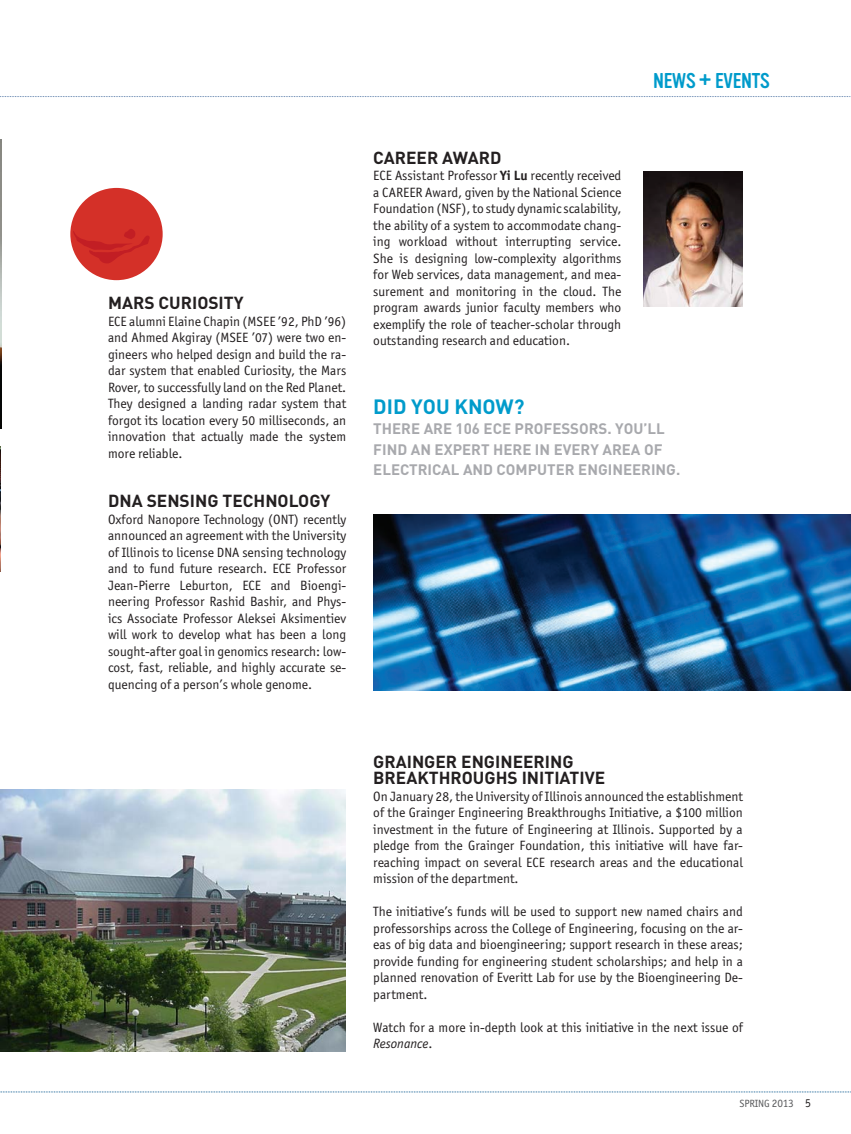
<style>
.page{position:relative;width:851px;height:1134px;background:#fff}
.page>*{position:absolute;margin:0;border:0;box-sizing:border-box;transform-origin:0 0}
.t1{font:21px "Vinyl OT";letter-spacing:-.01em;color:#009bcb}
.t2{font:700 20.4px "DIN";color:#009bcb}
.t3{font:700 17.25px/16.5px "DIN";color:#231f20}
.t4{font:700 15px/20.5px "DIN";color:#a8a9ad}
.t5{font:13.5px/16.5px "Officina Sans ITC Std";color:#231f20;text-align:justify}
.t6{font:10.5px "Officina Sans ITC Std";letter-spacing:-.005em;color:#57585a}
.s1{font-weight:700}
.s2{font-style:italic}
.s3{font-size:11.25px}
.s4{font-size:12px;color:#231f20}
</style>
<div class="page">
<svg style="left:0;top:1092px;width:851px;height:1px"></svg>
<svg style="left:0;top:96px;width:851px;height:1px"></svg>
<img style="left:0;top:140px;width:2px;height:288px">
<img style="left:0;top:446px;width:1px;height:126px">
<img style="left:373px;top:514px;width:477px;height:176px">
<img style="left:0;top:790px;width:345px;height:262px">
<div style="left:70px;top:188px;width:93px;height:92px;background:#d43028;border-radius:50%"></div>
<svg style="left:73px;top:229px;width:77px;height:35px"></svg>
<img style="left:643px;top:172px;width:99px;height:134px">
<p class="t3" style="left:108px;top:294px;width:137px">MARS CURIOSITY</p>
<p class="t5" style="left:108px;top:313px;width:240px">ECE alumni Elaine Chapin (MSEE ’92, PhD ’96) and Ahmed Akgiray (MSEE ’07) were two en&shy;gineers who helped design and build the ra&shy;dar system that enabled Curiosity, the Mars Rover, to successfully land on the Red Planet.<br>They designed a landing radar system that forgot its location every 50 milliseconds, an innovation that actually made the system more reliable.</p>
<p class="t3" style="left:108px;top:492px;width:224px">DNA SENSING TECHNOLOGY</p>
<p class="t5" style="left:108px;top:511px;width:240px">Oxford Nanopore Technology (ONT) recently announced an agreement with the University of Illinois to license DNA sensing technology and to fund future research. ECE Professor Jean-Pierre Leburton, ECE and Bioengi&shy;neering Professor Rashid Bashir, and Phys&shy;ics Associate Professor Aleksei Aksimentiev will work to develop what has been a long sought-after goal in genomics research: low&shy;cost, fast, reliable, and highly accurate se&shy;quencing of a person’s whole genome.</p>
<p class="t3" style="left:373px;top:148px;width:130px">CAREER AWARD</p>
<p class="t5" style="left:373px;top:167px;width:249px">ECE Assistant Professor <span class="s1">Yi Lu</span> recently received a CAREER Award, given by the National Science Foundation (NSF), to study dynamic scalability, the ability of a system to accommodate chang&shy;ing workload without interrupting service.<br>She is designing low-complexity algorithms for Web services, data management, and mea&shy;surement and monitoring in the cloud. The program awards junior faculty members who exemplify the role of teacher-scholar through outstanding research and education.</p>
<p class="t1" style="left:653px;top:69px;width:118px">NEWS + EVENTS</p>
<p class="t2" style="left:373px;top:393px;width:153px">DID YOU KNOW?</p>
<p class="t4" style="left:373px;top:418px;width:308px">THERE ARE 106 ECE PROFESSORS. YOU’LL<br>FIND AN EXPERT HERE IN EVERY AREA OF<br>ELECTRICAL AND COMPUTER ENGINEERING.</p>
<p class="t3" style="left:373px;top:753px;width:233px">GRAINGER ENGINEERING<br>BREAKTHROUGHS INITIATIVE</p>
<p class="t5" style="left:373px;top:788px;width:371px">On January 28, the University of Illinois announced the establishment of the Grainger Engineering Breakthroughs Initiative, a $100 million investment in the future of Engineering at Illinois. Supported by a pledge from the Grainger Foundation, this initiative will have far&shy;reaching impact on several ECE research areas and the educational mission of the department.</p>
<p class="t5" style="left:373px;top:903px;width:371px">The initiative’s funds will be used to support new named chairs and professorships across the College of Engineering, focusing on the ar&shy;eas of big data and bioengineering; support research in these areas; provide funding for engineering student scholarships; and help in a planned renovation of Everitt Lab for use by the Bioengineering De&shy;partment.</p>
<p class="t5" style="left:373px;top:1019px;width:371px">Watch for a more in-depth look at this initiative in the next issue of<br><span class="s2">Resonance</span>.</p>
<p class="t6" style="left:739px;top:1098px;width:73px">SPRING <span class="s3">2013</span> <span class="s4">5</span></p>
</div>
